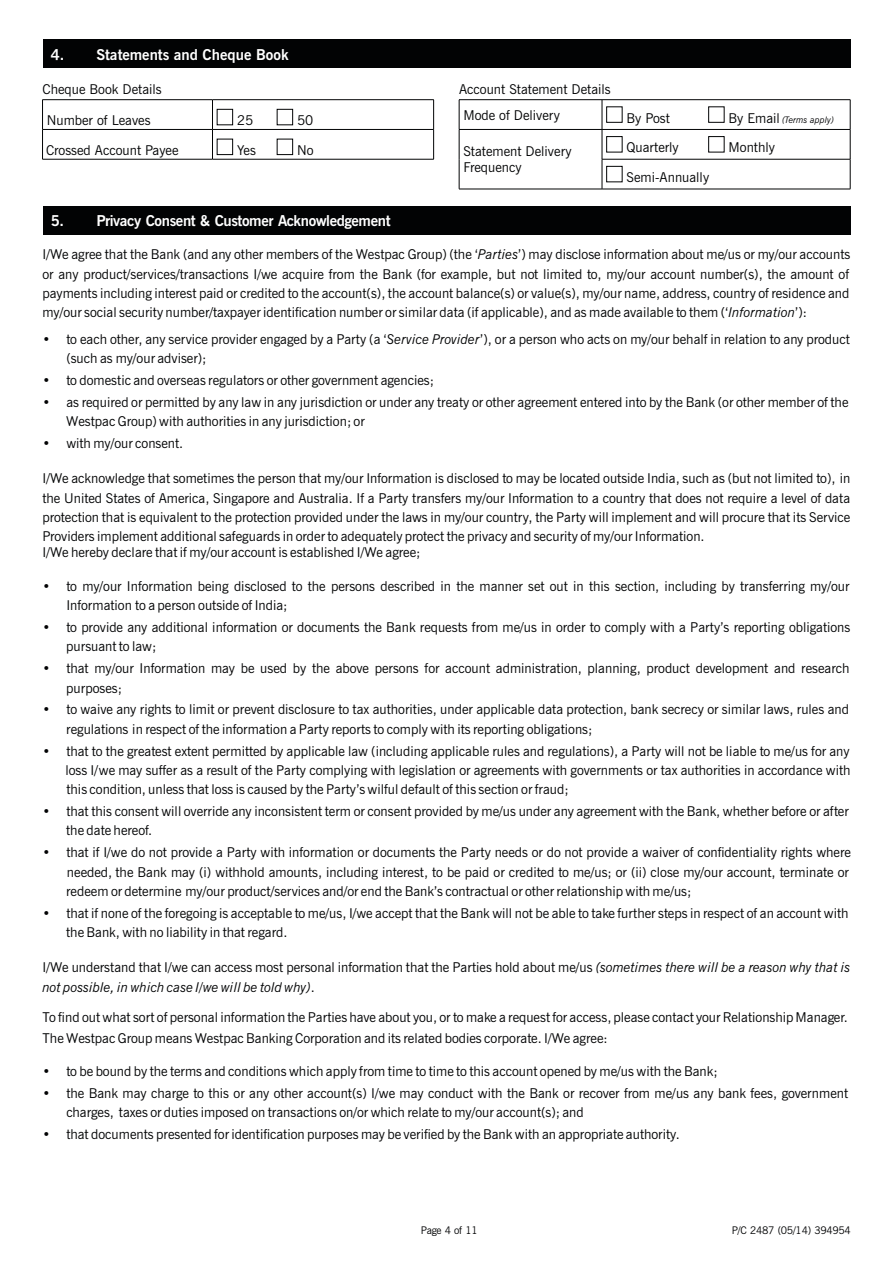
<style>
.page{position:relative;width:893px;height:1263px;background:#fff}
.page>*{position:absolute;margin:0;border:0;box-sizing:border-box;transform-origin:0 0}
.t1{font:700 15px "News Gothic BT";letter-spacing:-.025em;color:#fff}
.t2{font:700 15px "News Gothic BT";color:#fff}
.t3{font:13.5px/19.4px "News Gothic BT";color:#020304}
.t4{font:10.5px "News Gothic BT";letter-spacing:-.025em;color:#020304}
.t5{font:italic 9px "News Gothic BT";color:#020304}
.s1{font-style:normal;font-size:13.5px}
.s2{font-style:italic}
</style>
<div class="page">
<div style="left:43px;top:206px;width:807px;height:28px;background:#020304"></div>
<div style="left:43px;top:40px;width:807px;height:28px;background:#020304"></div>
<hr style="left:42px;top:99px;width:170px;height:1px;background:#020304">
<hr style="left:212px;top:99px;width:222px;height:1px;background:#020304">
<hr style="left:42px;top:129px;width:170px;height:1px;background:#020304">
<svg style="left:42px;top:100px;width:1px;height:59px"></svg>
<hr style="left:212px;top:129px;width:222px;height:1px;background:#020304">
<svg style="left:212px;top:100px;width:1px;height:59px"></svg>
<svg style="left:433px;top:100px;width:1px;height:59px"></svg>
<hr style="left:42px;top:159px;width:170px;height:1px;background:#020304">
<hr style="left:212px;top:159px;width:222px;height:1px;background:#020304">
<hr style="left:459px;top:99px;width:143px;height:1px;background:#020304">
<hr style="left:602px;top:99px;width:248px;height:1px;background:#020304">
<hr style="left:459px;top:129px;width:143px;height:1px;background:#020304">
<svg style="left:459px;top:100px;width:1px;height:59px"></svg>
<hr style="left:602px;top:129px;width:248px;height:1px;background:#020304">
<svg style="left:602px;top:100px;width:1px;height:59px"></svg>
<svg style="left:850px;top:100px;width:1px;height:59px"></svg>
<hr style="left:459px;top:159px;width:1px;height:30px;background:#020304">
<hr style="left:602px;top:159px;width:248px;height:1px;background:#020304">
<hr style="left:602px;top:159px;width:1px;height:30px;background:#020304">
<hr style="left:850px;top:159px;width:1px;height:30px;background:#020304">
<hr style="left:459px;top:189px;width:143px;height:1px;background:#020304">
<hr style="left:602px;top:189px;width:248px;height:1px;background:#020304">
<div style="left:217px;top:109px;width:16px;height:16px;border:1px solid #020304"></div>
<div style="left:277px;top:109px;width:16px;height:16px;border:1px solid #020304"></div>
<div style="left:606px;top:106px;width:16px;height:17px;border:1px solid #020304"></div>
<div style="left:708px;top:106px;width:16px;height:17px;border:1px solid #020304"></div>
<div style="left:217px;top:139px;width:16px;height:16px;border:1px solid #020304"></div>
<div style="left:277px;top:139px;width:16px;height:16px;border:1px solid #020304"></div>
<div style="left:606px;top:136px;width:16px;height:16px;border:1px solid #020304"></div>
<div style="left:708px;top:136px;width:16px;height:16px;border:1px solid #020304"></div>
<div style="left:606px;top:166px;width:16px;height:16px;border:1px solid #020304"></div>
<p class="t2" style="left:51px;top:48px;width:239px">4. Statements and Cheque Book</p>
<p class="t3" style="left:43px;top:80px;width:121px">Cheque Book Details</p>
<p class="t3" style="left:459px;top:80px;width:153px">Account Statement Details</p>
<p class="t3" style="left:47px;top:112px;width:105px">Number of Leaves</p>
<p class="t3" style="left:237px;top:112px;width:18px">25</p>
<p class="t3" style="left:297px;top:112px;width:18px">50</p>
<p class="t3" style="left:463px;top:106px;width:98px">Mode of Delivery</p>
<p class="t3" style="left:627px;top:110px;width:45px">By Post</p>
<p class="t5" style="left:729px;top:116px;width:107px"><span class="s1">By Email</span> (Terms apply)</p>
<p class="t3" style="left:46px;top:142px;width:134px">Crossed Account Payee</p>
<p class="t3" style="left:237px;top:142px;width:20px">Yes</p>
<p class="t3" style="left:297px;top:142px;width:18px">No</p>
<p class="t3" style="left:463px;top:145px;width:110px;line-height:16.2px">Statement Delivery<br>Frequency</p>
<p class="t3" style="left:627px;top:139px;width:54px">Quarterly</p>
<p class="t3" style="left:729px;top:139px;width:48px">Monthly</p>
<p class="t3" style="left:627px;top:169px;width:84px">Semi-Annually</p>
<p class="t1" style="left:51px;top:215px;width:341px">5. Privacy Consent &amp; Customer Acknowledgement</p>
<p class="t3" style="left:43px;top:246px;width:809px;text-align:justify">I/We agree that the Bank (and any other members of the Westpac Group) (the ‘<span class="s2">Parties</span>’) may disclose information about me/us or my/our accounts or any product/services/transactions I/we acquire from the Bank (for example, but not limited to, my/our account number(s), the amount of payments including interest paid or credited to the account(s), the account balance(s) or value(s), my/our name, address, country of residence and my/our social security number/taxpayer identification number or similar data (if applicable), and as made available to them (‘<span class="s2">Information</span>’):</p>
<p class="t3" style="left:66px;top:330px;width:785px;text-indent:-24px">• to each other, any service provider engaged by a Party (a ‘<span class="s2">Service Provider</span>’), or a person who acts on my/our behalf in relation to any product (such as my/our adviser);</p>
<p class="t3" style="left:43px;top:372px;width:393px">• to domestic and overseas regulators or other government agencies;</p>
<p class="t3" style="left:66px;top:393px;width:784px;text-indent:-24px">• as required or permitted by any law in any jurisdiction or under any treaty or other agreement entered into by the Bank (or other member of the<br>Westpac Group) with authorities in any jurisdiction; or</p>
<p class="t3" style="left:43px;top:435px;width:142px">• with my/our consent.</p>
<p class="t3" style="left:43px;top:470px;width:809px;text-align:justify">I/We acknowledge that sometimes the person that my/our Information is disclosed to may be located outside India, such as (but not limited to), in the United States of America, Singapore and Australia. If a Party transfers my/our Information to a country that does not require a level of data protection that is equivalent to the protection provided under the laws in my/our country, the Party will implement and will procure that its Service Providers implement additional safeguards in order to adequately protect the privacy and security of my/our Information.</p>
<p class="t3" style="left:42px;top:544px;width:379px">I/We hereby declare that if my/our account is established I/We agree;</p>
<p class="t3" style="left:66px;top:578px;width:785px;text-indent:-24px">• to my/our Information being disclosed to the persons described in the manner set out in this section, including by transferring my/our<br>Information to a person outside of India;</p>
<p class="t3" style="left:66px;top:619px;width:786px;text-indent:-24px">• to provide any additional information or documents the Bank requests from me/us in order to comply with a Party’s reporting obligations pursuant to law;</p>
<p class="t3" style="left:66px;top:660px;width:785px;text-indent:-24px">• that my/our Information may be used by the above persons for account administration, planning, product development and research purposes;</p>
<p class="t3" style="left:66px;top:701px;width:784px;text-indent:-24px">• to waive any rights to limit or prevent disclosure to tax authorities, under applicable data protection, bank secrecy or similar laws, rules and regulations in respect of the information a Party reports to comply with its reporting obligations;</p>
<p class="t3" style="left:65px;top:742px;width:787px;text-align:justify;text-indent:-23px">• that to the greatest extent permitted by applicable law (including applicable rules and regulations), a Party will not be liable to me/us for any loss I/we may suffer as a result of the Party complying with legislation or agreements with governments or tax authorities in accordance with this condition, unless that loss is caused by the Party’s wilful default of this section or fraud;</p>
<p class="t3" style="left:66px;top:803px;width:784px;text-indent:-24px">• that this consent will override any inconsistent term or consent provided by me/us under any agreement with the Bank, whether before or after the date hereof.</p>
<p class="t3" style="left:66px;top:844px;width:786px;text-indent:-24px">• that if I/we do not provide a Party with information or documents the Party needs or do not provide a waiver of confidentiality rights where needed, the Bank may (i) withhold amounts, including interest, to be paid or credited to me/us; or (ii) close my/our account, terminate or redeem or determine my/our product/services and/or end the Bank’s contractual or other relationship with me/us;</p>
<p class="t3" style="left:66px;top:904px;width:784px;text-indent:-24px">• that if none of the foregoing is acceptable to me/us, I/we accept that the Bank will not be able to take further steps in respect of an account with the Bank, with no liability in that regard.</p>
<p class="t3" style="left:43px;top:959px;width:809px">I/We understand that I/we can access most personal information that the Parties hold about me/us <span class="s2">(sometimes there will be a reason why that is not possible, in which case I/we will be told why)</span>.</p>
<p class="t3" style="left:43px;top:1008px;width:807px;line-height:20.4px">To find out what sort of personal information the Parties have about you, or to make a request for access, please contact your Relationship Manager.<br>The Westpac Group means Westpac Banking Corporation and its related bodies corporate. I/We agree:</p>
<p class="t3" style="left:43px;top:1062px;width:676px">• to be bound by the terms and conditions which apply from time to time to this account opened by me/us with the Bank;</p>
<p class="t3" style="left:66px;top:1084px;width:783px;text-indent:-24px">• the Bank may charge to this or any other account(s) I/we may conduct with the Bank or recover from me/us any bank fees, government charges, taxes or duties imposed on transactions on/or which relate to my/our account(s); and</p>
<p class="t3" style="left:43px;top:1125px;width:639px">• that documents presented for identification purposes may be verified by the Bank with an appropriate authority.</p>
<p class="t4" style="left:421px;top:1226px;width:58px">Page 4 of 11</p>
<p class="t4" style="left:732px;top:1225px;width:121px">P/C 2487 (05/14) 394954</p>
</div>
